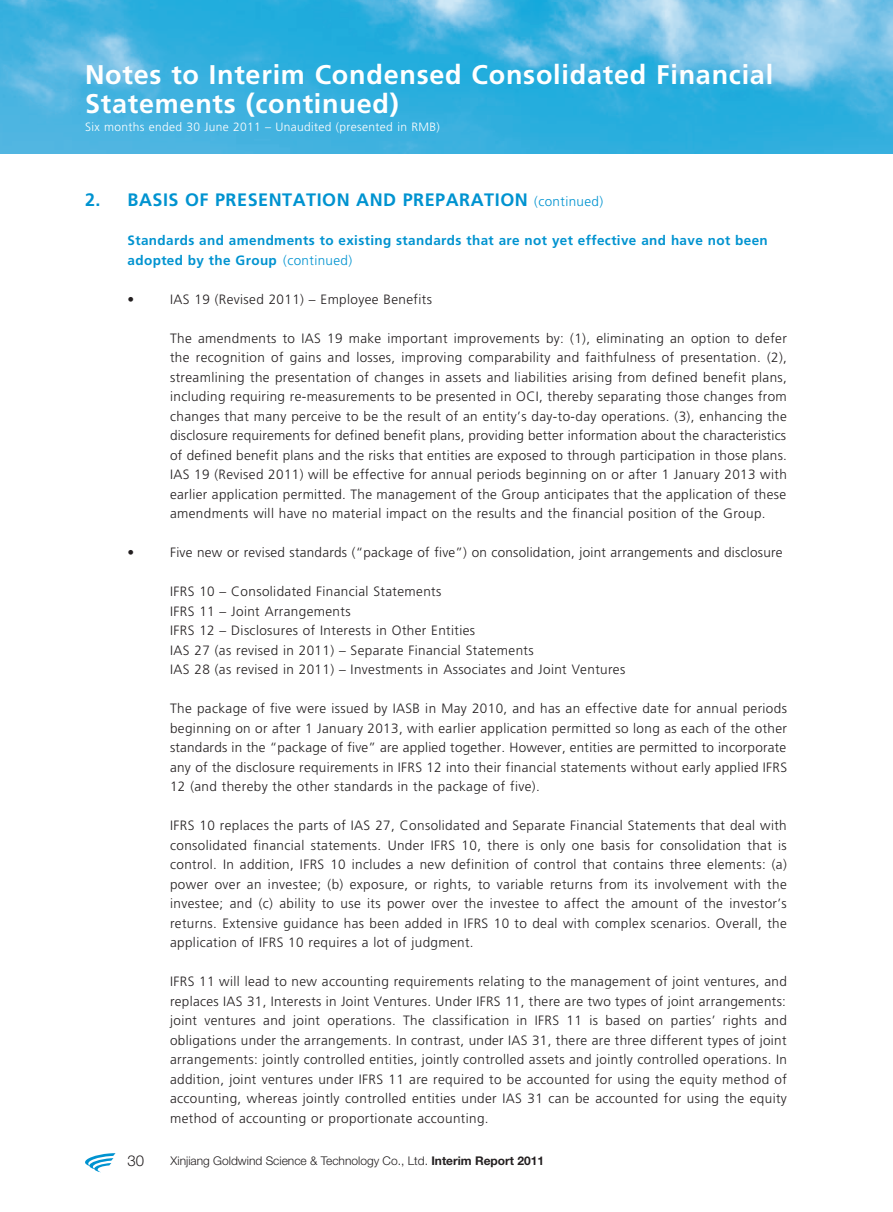
<style>
.page{position:relative;width:893px;height:1212px;background:#fff}
.page>*{position:absolute;margin:0;border:0;box-sizing:border-box;transform-origin:0 0}
.t1{font:700 27px/28.5px "Frutiger LT Std";letter-spacing:.03em;color:#fff}
.t2{font:700 18px "Frutiger LT Std";letter-spacing:.03em;color:#0093d0}
.t3{font:300 15px "Helvetica Neue LT Std";color:#231f20}
.t4{font:300 13.5px/19.5px "Frutiger LT Std";letter-spacing:.03em;color:#231f20;text-align:justify}
.t5{font:700 13.5px/19.5px "Frutiger LT Std";letter-spacing:.03em;color:#0093d0}
.t6{font:300 12px "Helvetica Neue LT Std";color:#231f20}
.t7{font:300 12px "Frutiger LT Std";letter-spacing:.03em;color:#fff}
.s1{font-weight:300;font-size:13.5px}
.s2{font-weight:300}
.s3{font-weight:700}
</style>
<div class="page">
<svg style="left:85px;top:1153px;width:31px;height:19px"></svg>
<img style="left:0;top:0;width:893px;height:153px">
<h1 class="t1" style="left:85px;top:61px;width:690px">Notes to Interim Condensed Consolidated Financial<br>Statements (continued)</h1>
<p class="t7" style="left:85px;top:120px;width:356px">Six months ended 30 June 2011 – Unaudited (presented in RMB)</p>
<h2 class="t2" style="left:85px;top:189px;width:520px">2. BASIS OF PRESENTATION AND PREPARATION <span class="s1">(continued)</span></h2>
<p class="t5" style="left:128px;top:231px;width:642px">Standards and amendments to existing standards that are not yet effective and have not been adopted by the Group <span class="s2">(continued)</span></p>
<p class="t4" style="left:128px;top:290px;width:8px">•</p>
<p class="t4" style="left:170px;top:290px;width:263px">IAS 19 (Revised 2011) – Employee Benefits</p>
<p class="t4" style="left:170px;top:329px;width:618px">The amendments to IAS 19 make important improvements by: (1), eliminating an option to defer the recognition of gains and losses, improving comparability and faithfulness of presentation. (2), streamlining the presentation of changes in assets and liabilities arising from defined benefit plans, including requiring re-measurements to be presented in OCI, thereby separating those changes from changes that many perceive to be the result of an entity’s day-to-day operations. (3), enhancing the disclosure requirements for defined benefit plans, providing better information about the characteristics of defined benefit plans and the risks that entities are exposed to through participation in those plans.<br>IAS 19 (Revised 2011) will be effective for annual periods beginning on or after 1 January 2013 with earlier application permitted. The management of the Group anticipates that the application of these amendments will have no material impact on the results and the financial position of the Group.</p>
<p class="t4" style="left:128px;top:543px;width:8px">•</p>
<p class="t4" style="left:170px;top:543px;width:614px">Five new or revised standards (“package of five”) on consolidation, joint arrangements and disclosure</p>
<p class="t4" style="left:170px;top:582px;width:457px;text-align:left">IFRS 10 – Consolidated Financial Statements<br>IFRS 11 – Joint Arrangements<br>IFRS 12 – Disclosures of Interests in Other Entities<br>IAS 27 (as revised in 2011) – Separate Financial Statements<br>IAS 28 (as revised in 2011) – Investments in Associates and Joint Ventures</p>
<p class="t4" style="left:170px;top:699px;width:619px">The package of five were issued by IASB in May 2010, and has an effective date for annual periods beginning on or after 1 January 2013, with earlier application permitted so long as each of the other standards in the “package of five” are applied together. However, entities are permitted to incorporate any of the disclosure requirements in IFRS 12 into their financial statements without early applied IFRS 12 (and thereby the other standards in the package of five).</p>
<p class="t4" style="left:170px;top:816px;width:618px">IFRS 10 replaces the parts of IAS 27, Consolidated and Separate Financial Statements that deal with consolidated financial statements. Under IFRS 10, there is only one basis for consolidation that is control. In addition, IFRS 10 includes a new definition of control that contains three elements: (a) power over an investee; (b) exposure, or rights, to variable returns from its involvement with the investee; and (c) ability to use its power over the investee to affect the amount of the investor’s returns. Extensive guidance has been added in IFRS 10 to deal with complex scenarios. Overall, the application of IFRS 10 requires a lot of judgment.</p>
<p class="t4" style="left:170px;top:972px;width:618px">IFRS 11 will lead to new accounting requirements relating to the management of joint ventures, and replaces IAS 31, Interests in Joint Ventures. Under IFRS 11, there are two types of joint arrangements: joint ventures and joint operations. The classification in IFRS 11 is based on parties’ rights and obligations under the arrangements. In contrast, under IAS 31, there are three different types of joint arrangements: jointly controlled entities, jointly controlled assets and jointly controlled operations. In addition, joint ventures under IFRS 11 are required to be accounted for using the equity method of accounting, whereas jointly controlled entities under IAS 31 can be accounted for using the equity method of accounting or proportionate accounting.</p>
<p class="t3" style="left:128px;top:1151px;width:18px">30</p>
<p class="t6" style="left:171px;top:1153px;width:375px">Xinjiang Goldwind Science &amp; Technology Co., Ltd. <span class="s3">Interim Report 2011</span></p>
</div>
